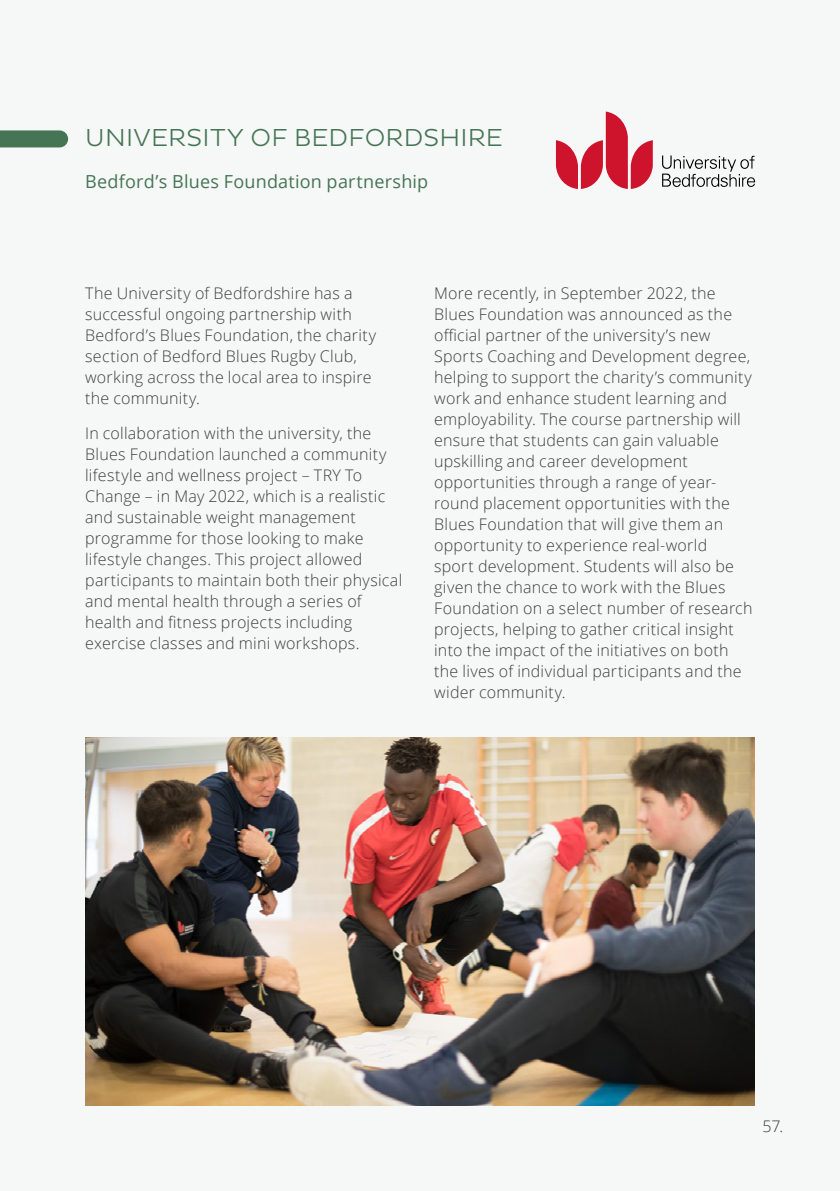
<style>
.page{position:relative;width:840px;height:1191px;background:#fff}
.page>*{position:absolute;margin:0;border:0;box-sizing:border-box;transform-origin:0 0}
.t1{font:300 25px "Pluto Sans";letter-spacing:.01em;color:#457554}
.t2{font:18px "Open Sans";letter-spacing:.01em;color:#457554}
.t3{font:300 16px/21px "Open Sans";letter-spacing:.015em;color:#3c3c3b}
</style>
<div class="page">
<div style="left:0;top:0;width:839px;height:1191px;background:#f6f8f7"></div>
<svg style="left:0;top:130px;width:68px;height:17px"></svg>
<svg style="left:555px;top:111px;width:97px;height:78px"></svg>
<svg style="left:662px;top:155px;width:92px;height:32px"></svg>
<img style="left:85px;top:737px;width:669px;height:369px">
<h1 class="t1" style="left:85px;top:126px;width:419px">UNIVERSITY OF BEDFORDSHIRE</h1>
<p class="t2" style="left:85px;top:175px;width:344px">Bedford’s Blues Foundation partnership</p>
<p class="t3" style="left:85px;top:284px;width:292px">The University of Bedfordshire has a successful ongoing partnership with Bedford’s Blues Foundation, the charity section of Bedford Blues Rugby Club, working across the local area to inspire the community.</p>
<p class="t3" style="left:85px;top:424px;width:318px">In collaboration with the university, the Blues Foundation launched a community lifestyle and wellness project – TRY To Change – in May 2022, which is a realistic and sustainable weight management programme for those looking to make lifestyle changes. This project allowed participants to maintain both their physical and mental health through a series of health and fitness projects including exercise classes and mini workshops.</p>
<p class="t3" style="left:434px;top:284px;width:320px">More recently, in September 2022, the Blues Foundation was announced as the official partner of the university’s new Sports Coaching and Development degree, helping to support the charity’s community work and enhance student learning and employability. The course partnership will ensure that students can gain valuable upskilling and career development opportunities through a range of year&shy;round placement opportunities with the Blues Foundation that will give them an opportunity to experience real-world<br>sport development. Students will also be given the chance to work with the Blues Foundation on a select number of research projects, helping to gather critical insight into the impact of the initiatives on both the lives of individual participants and the wider community.</p>
<p class="t3" style="left:762px;top:1117px;width:22px">57.</p>
</div>
